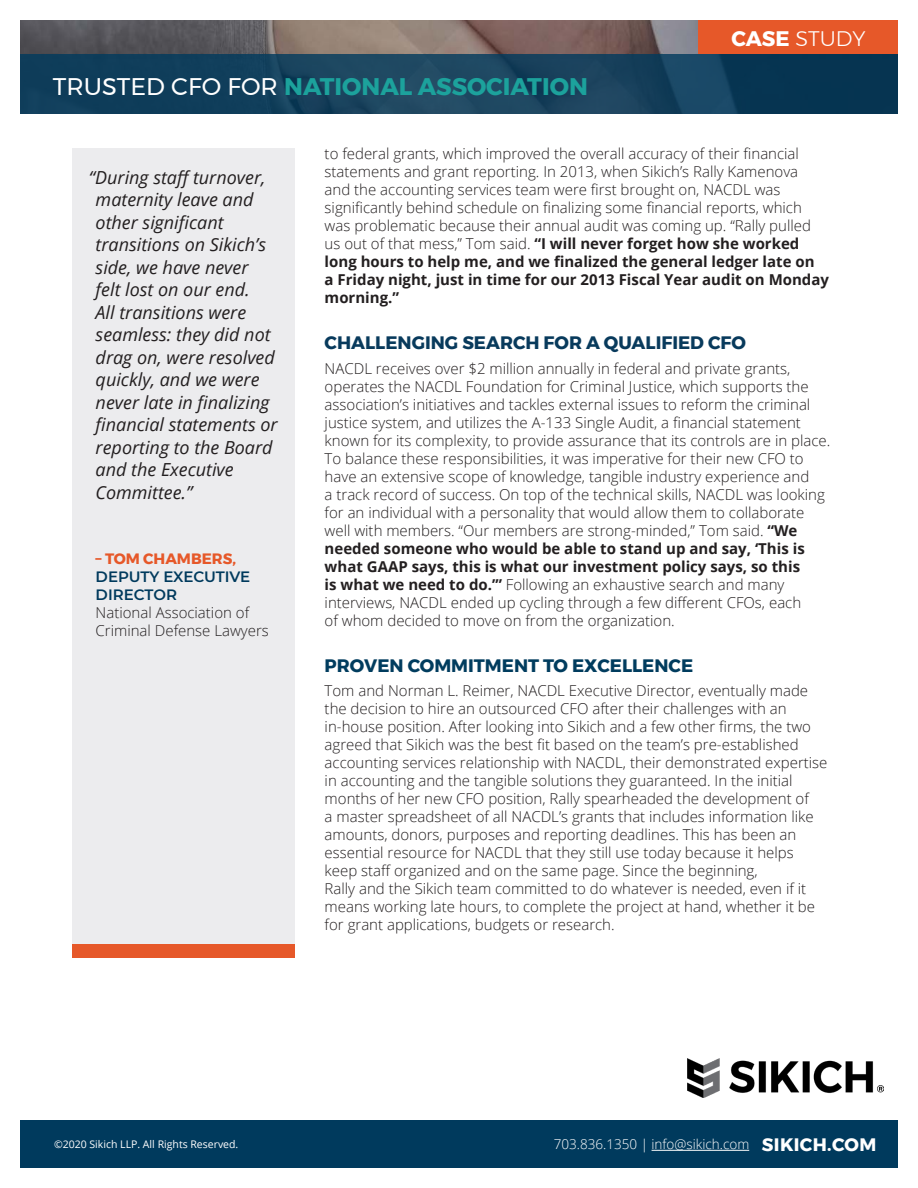
<style>
.page{position:relative;width:918px;height:1188px;background:#fff}
.page>*{position:absolute;margin:0;border:0;box-sizing:border-box;transform-origin:0 0}
.Title_White{font:700 24px "Montserrat";color:#1ca29c}
.Service_Area_Name{font:300 21px "Montserrat";color:#fff}
.Main_Body_Text{font:italic 18px/22.5px "Open Sans";color:#231f20}
.Main_Body_Subhead{font:700 18px "Montserrat";color:#083a5c}
.Main_Body_Subhead-2{font:700 18px "Montserrat";color:#003c5e}
.t1{font:700 18px "Montserrat";letter-spacing:.02em;color:#fff}
.Main_Body_Text-2{font:300 15px/18px "Open Sans";color:#231f20}
.Main_Body_Text-3{font:600 15px/18px "Montserrat";letter-spacing:-.005em;color:#003a5d}
.t2{font:300 13.5px "Open Sans";color:#fff}
.t3{font:10.5px "Open Sans";color:#fff}
.s1{font-weight:400;color:#fff}
.s2{font-weight:700}
.s3{font-weight:700;color:#e65829}
</style>
<div class="page">
<div style="left:20px;top:1120px;width:878px;height:48px;background:#003a5d"></div>
<img style="left:688px;top:1058px;width:195px;height:39px">
<div style="left:72px;top:943px;width:222px;height:15px;background:#e65829"></div>
<div style="left:72px;top:148px;width:222px;height:795px;background:#ececee"></div>
<hr style="left:652px;top:1150px;width:97px;height:1px;background:#fff">
<img style="left:20px;top:20px;width:679px;height:34px">
<svg style="left:20px;top:54px;width:878px;height:59px;background:#133f5b"></svg>
<div style="left:699px;top:20px;width:199px;height:34px;background:#e65829"></div>
<p class="Title_White" style="left:53px;top:68px;width:536px"><span class="s1">TRUSTED CFO FOR</span> NATIONAL ASSOCIATION</p>
<p class="Service_Area_Name" style="left:731px;top:23px;width:136px"><span class="s2">CASE</span> STUDY</p>
<p class="Main_Body_Text" style="left:96px;top:165px;width:184px;text-indent:-7px">“During staff turnover, maternity leave and other significant transitions on Sikich’s side, we have never felt lost on our end.<br>All transitions were seamless: they did not drag on, were resolved quickly, and we were never late in finalizing financial statements or reporting to the Board and the Executive<br>Committee.”</p>
<p class="Main_Body_Text-3" style="left:96px;top:549px;width:156px"><span class="s3">– TOM CHAMBERS,<br></span>DEPUTY EXECUTIVE<br>DIRECTOR</p>
<p class="Main_Body_Text-2" style="left:96px;top:603px;width:175px">National Association of<br>Criminal Defense Lawyers</p>
<p class="Main_Body_Text-2" style="left:325px;top:145px;width:506px">to federal grants, which improved the overall accuracy of their financial statements and grant reporting. In 2013, when Sikich’s Rally Kamenova<br>and the accounting services team were first brought on, NACDL was significantly behind schedule on finalizing some financial reports, which was problematic because their annual audit was coming up. “Rally pulled us out of that mess,” Tom said. <span class="s2">“I will never forget how she worked long hours to help me, and we finalized the general ledger late on<br>a Friday night, just in time for our 2013 Fiscal Year audit on Monday morning.”</span></p>
<p class="Main_Body_Subhead" style="left:325px;top:328px;width:423px">CHALLENGING SEARCH FOR A QUALIFIED CFO</p>
<p class="Main_Body_Text-2" style="left:325px;top:359px;width:507px">NACDL receives over $2 million annually in federal and private grants, operates the NACDL Foundation for Criminal Justice, which supports the association’s initiatives and tackles external issues to reform the criminal justice system, and utilizes the A-133 Single Audit, a financial statement known for its complexity, to provide assurance that its controls are in place.<br>To balance these responsibilities, it was imperative for their new CFO to have an extensive scope of knowledge, tangible industry experience and<br>a track record of success. On top of the technical skills, NACDL was looking for an individual with a personality that would allow them to collaborate well with members. “Our members are strong-minded,” Tom said. <span class="s2">“We needed someone who would be able to stand up and say, ‘This is what GAAP says, this is what our investment policy says, so this<br>is what we need to do.’”</span> Following an exhaustive search and many interviews, NACDL ended up cycling through a few different CFOs, each<br>of whom decided to move on from the organization.</p>
<p class="Main_Body_Subhead-2" style="left:325px;top:651px;width:370px">PROVEN COMMITMENT TO EXCELLENCE</p>
<p class="Main_Body_Text-2" style="left:325px;top:682px;width:504px">Tom and Norman L. Reimer, NACDL Executive Director, eventually made the decision to hire an outsourced CFO after their challenges with an in-house position. After looking into Sikich and a few other firms, the two agreed that Sikich was the best fit based on the team’s pre-established accounting services relationship with NACDL, their demonstrated expertise in accounting and the tangible solutions they guaranteed. In the initial months of her new CFO position, Rally spearheaded the development of<br>a master spreadsheet of all NACDL’s grants that includes information like amounts, donors, purposes and reporting deadlines. This has been an essential resource for NACDL that they still use today because it helps keep staff organized and on the same page. Since the beginning,<br>Rally and the Sikich team committed to do whatever is needed, even if it means working late hours, to complete the project at hand, whether it be for grant applications, budgets or research.</p>
<p class="t3" style="left:54px;top:1137px;width:186px">©2020 Sikich LLP. All Rights Reserved.</p>
<p class="t2" style="left:554px;top:1135px;width:197px">703.836.1350 | info@sikich.com</p>
<p class="t1" style="left:762px;top:1130px;width:116px">SIKICH.COM</p>
</div>
